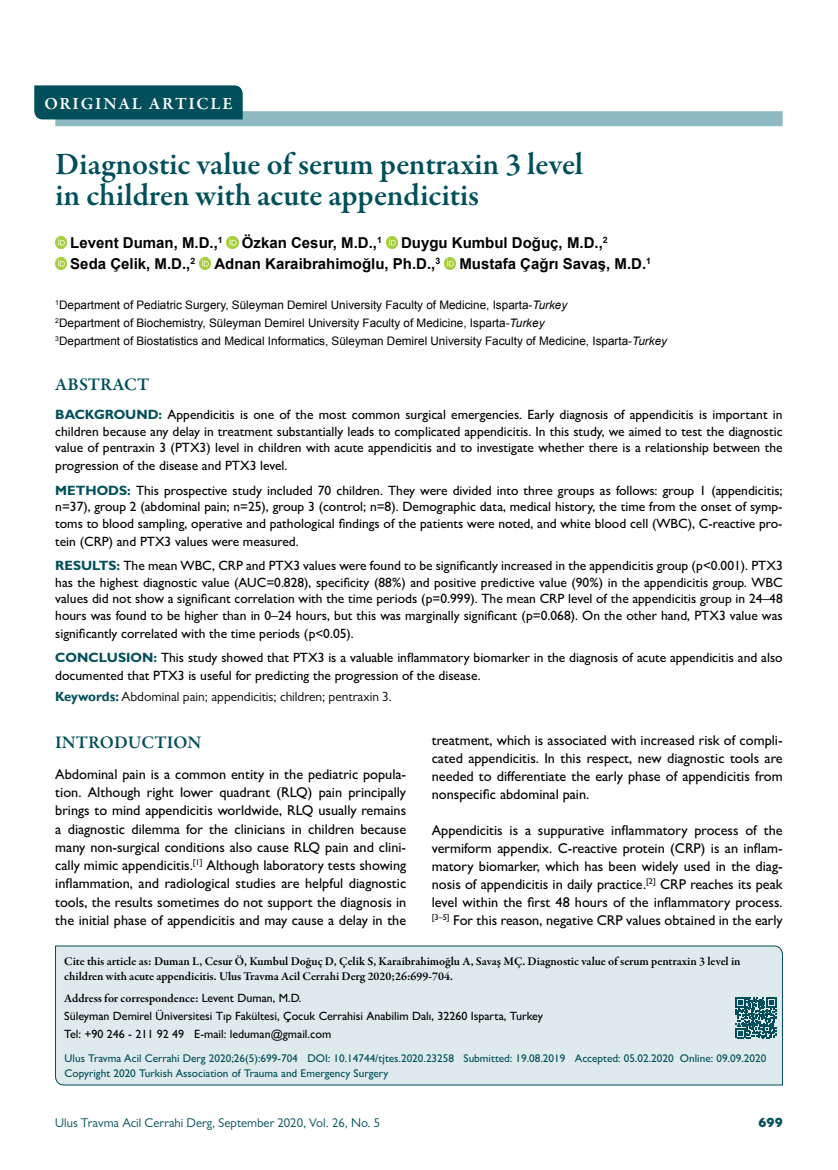
<style>
.page{position:relative;width:838px;height:1170px;background:#fff}
.page>*{position:absolute;margin:0;border:0;box-sizing:border-box;transform-origin:0 0}
.t1{font:600 31.5px/31.5px "Garamond Premr Pro";color:#004f5a}
.t2{font:600 18px "Garamond Premr Pro";letter-spacing:.005em;color:#004f5a}
.t3{font:600 17.25px "Garamond Premr Pro";letter-spacing:.1em;color:#fff}
.t4{font:700 15px "Arial";color:#000}
.t5{font:500 14.25px/18px "Gill Sans MT Pro";color:#000;text-align:justify}
.t6{font:500 13.5px/16.5px "Gill Sans MT Pro";color:#000}
.t7{font:800 13.5px "Gill Sans MT Pro";color:#004f5a}
.t8{font:13.35px "Gill Sans MT Pro";color:#000}
.t9{font:12.75px "Gill Sans MT Pro";color:#004f5a}
.t10{font:600 12px/15px "Garamond Premr Pro";color:#000}
.t11{font:500 12px/18px "Gill Sans MT Pro";color:#000}
.t12{font:11.7px/18px "Arial";color:#000}
.t13{font:500 11.25px/15px "Gill Sans MT Pro";color:#004f5a}
.s1{font-style:italic}
.s2{font-weight:700;color:#004f5a}
.s3{font-family:"Gill Sans";font-weight:700;color:#004f5a}
.s4{font-family:"Gill Sans MT Pro";font-weight:500}
</style>
<div class="page">
<div style="left:55px;top:111px;width:727px;height:15px;background:#90bac2"></div>
<svg style="left:55px;top:237px;width:11px;height:11px"></svg>
<svg style="left:227px;top:237px;width:11px;height:11px"></svg>
<svg style="left:386px;top:237px;width:11px;height:11px"></svg>
<svg style="left:55px;top:258px;width:11px;height:11px"></svg>
<svg style="left:199px;top:258px;width:11px;height:11px"></svg>
<svg style="left:444px;top:258px;width:11px;height:11px"></svg>
<div style="left:34px;top:85px;width:209px;height:34px;background:#004f5a"></div>
<div style="left:55px;top:945px;width:728px;height:140px;background:#deeaec"></div>
<svg style="left:735px;top:997px;width:41px;height:41px;background:#407c84"></svg>
<p class="t3" style="left:44px;top:93px;width:190px">ORIGINAL ARTICLE</p>
<h1 class="t1" style="left:55px;top:149px;width:529px">Diagnostic value of serum pentraxin 3 level in children with acute appendicitis</h1>
<p class="t4" style="left:70px;top:233px;width:154px">Levent Duman, M.D.,<sup>1</sup></p>
<p class="t4" style="left:242px;top:233px;width:141px">Özkan Cesur, M.D.,<sup>1</sup></p>
<p class="t4" style="left:401px;top:233px;width:208px">Duygu Kumbul Doğuç, M.D.,<sup>2</sup></p>
<p class="t4" style="left:70px;top:254px;width:126px">Seda Çelik, M.D.,<sup>2</sup></p>
<p class="t4" style="left:214px;top:254px;width:227px">Adnan Karaibrahimoğlu, Ph.D.,<sup>3</sup></p>
<p class="t4" style="left:459px;top:254px;width:193px">Mustafa Çağrı Savaş, M.D.<sup>1</sup></p>
<p class="t12" style="left:55px;top:296px;width:613px"><sup>1</sup>Department of Pediatric Surgery, Süleyman Demirel University Faculty of Medicine, Isparta-<span class="s1">Turkey<br></span><sup>2</sup>Department of Biochemistry, Süleyman Demirel University Faculty of Medicine, Isparta-<span class="s1">Turkey<br></span><sup>3</sup>Department of Biostatistics and Medical Informatics, Süleyman Demirel University Faculty of Medicine, Isparta-<span class="s1">Turkey</span></p>
<h2 class="t2" style="left:55px;top:373px;width:95px">ABSTRACT</h2>
<p class="t6" style="left:55px;top:406px;width:729px;text-align:justify"><span class="s2">BACKGROUND:</span> Appendicitis is one of the most common surgical emergencies. Early diagnosis of appendicitis is important in children because any delay in treatment substantially leads to complicated appendicitis. In this study, we aimed to test the diagnostic value of pentraxin 3 (PTX3) level in children with acute appendicitis and to investigate whether there is a relationship between the</p>
<p class="t6" style="left:55px;top:453px;width:729px;line-height:24.5px">progression of the disease and PTX3 level.<br><span class="s2">METHODS:</span> This prospective study included 70 children. They were divided into three groups as follows: group 1 (appendicitis;</p>
<p class="t6" style="left:55px;top:498px;width:729px">n=37), group 2 (abdominal pain; n=25), group 3 (control; n=8). Demographic data, medical history, the time from the onset of symp&shy;toms to blood sampling, operative and pathological findings of the patients were noted, and white blood cell (WBC), C-reactive pro-</p>
<p class="t6" style="left:55px;top:528px;width:729px;line-height:24.5px">tein (CRP) and PTX3 values were measured.<br><span class="s2">RESULTS:</span> The mean WBC, CRP and PTX3 values were found to be significantly increased in the appendicitis group (p&lt;0.001). PTX3</p>
<p class="t6" style="left:55px;top:573px;width:729px;text-align:justify">has the highest diagnostic value (AUC=0.828), specificity (88%) and positive predictive value (90%) in the appendicitis group. WBC values did not show a significant correlation with the time periods (p=0.999). The mean CRP level of the appendicitis group in 24–48 hours was found to be higher than in 0–24 hours, but this was marginally significant (p=0.068). On the other hand, PTX3 value was</p>
<p class="t6" style="left:55px;top:620px;width:729px;line-height:24.5px">significantly correlated with the time periods (p&lt;0.05).<br><span class="s2">CONCLUSION:</span> This study showed that PTX3 is a valuable inflammatory biomarker in the diagnosis of acute appendicitis and also</p>
<p class="t6" style="left:55px;top:666px;width:427px">documented that PTX3 is useful for predicting the progression of the disease.</p>
<p class="t8" style="left:55px;top:688px;width:338px"><span class="s3">Keywords:</span> Abdominal pain; appendicitis; children; pentraxin 3.</p>
<p class="t5" style="left:432px;top:730px;width:352px">treatment, which is associated with increased risk of compli&shy;cated appendicitis. In this respect, new diagnostic tools are needed to differentiate the early phase of appendicitis from nonspecific abdominal pain.</p>
<p class="t5" style="left:432px;top:820px;width:352px">Appendicitis is a suppurative inflammatory process of the vermiform appendix. C-reactive protein (CRP) is an inflam&shy;matory biomarker, which has been widely used in the diag&shy;nosis of appendicitis in daily practice.<sup>[2]</sup> CRP reaches its peak level within the first 48 hours of the inflammatory process. <sup>[3–5]</sup> For this reason, negative CRP values obtained in the early</p>
<h2 class="t2" style="left:55px;top:731px;width:148px">INTRODUCTION</h2>
<p class="t5" style="left:55px;top:765px;width:352px">Abdominal pain is a common entity in the pediatric popula&shy;tion. Although right lower quadrant (RLQ) pain principally brings to mind appendicitis worldwide, RLQ usually remains a diagnostic dilemma for the clinicians in children because many non-surgical conditions also cause RLQ pain and clini&shy;cally mimic appendicitis.<sup>[1]</sup> Although laboratory tests showing inflammation, and radiological studies are helpful diagnostic tools, the results sometimes do not support the diagnosis in the initial phase of appendicitis and may cause a delay in the</p>
<p class="t10" style="left:64px;top:953px;width:678px">Cite this article as: Duman L, Cesur Ö, Kumbul Doğuç D, Çelik S, Karaibrahimoğlu A, Savaş MÇ. Diagnostic value of serum pentraxin 3 level in children with acute appendicitis. Ulus Travma Acil Cerrahi Derg 2020;26:699-704.</p>
<p class="t10" style="left:64px;top:991px;width:239px">Address for correspondence: <span class="s4">Levent Duman, M.D.</span></p>
<p class="t11" style="left:64px;top:1006px;width:480px">Süleyman Demirel Üniversitesi Tıp Fakültesi, Çocuk Cerrahisi Anabilim Dalı, 32260 Isparta, Turkey<br>Tel: +90 246 - 211 92 49 E-mail: leduman@gmail.com</p>
<p class="t13" style="left:65px;top:1050px;width:703px">Ulus Travma Acil Cerrahi Derg 2020;26(5):699-704 DOI: 10.14744/tjtes.2020.23258 Submitted: 19.08.2019 Accepted: 05.02.2020 Online: 09.09.2020<br>Copyright 2020 Turkish Association of Trauma and Emergency Surgery</p>
<p class="t9" style="left:55px;top:1115px;width:326px">Ulus Travma Acil Cerrahi Derg, September 2020, Vol. 26, No. 5</p>
<p class="t7" style="left:758px;top:1114px;width:26px">699</p>
</div>
